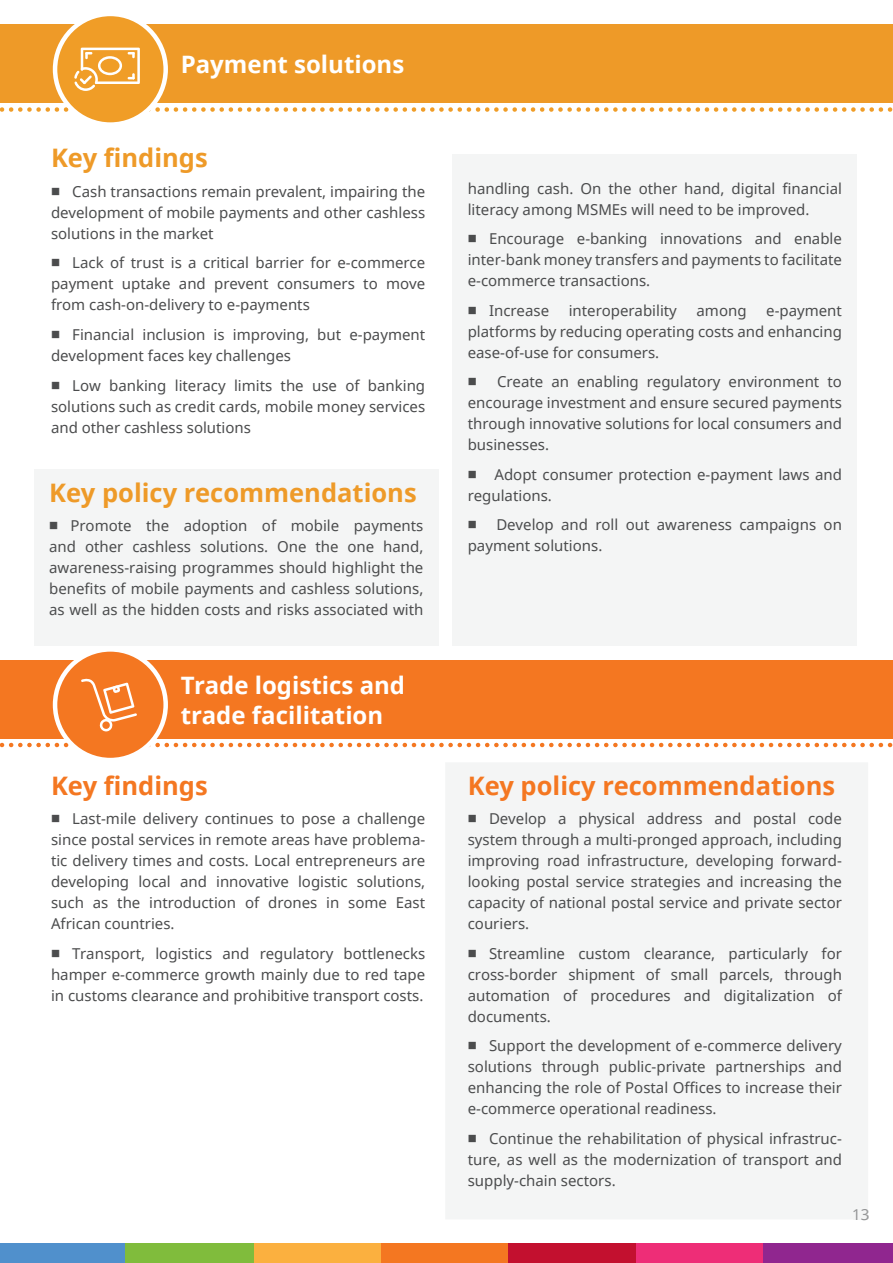
<style>
.page{position:relative;width:893px;height:1263px;background:#fff}
.page>*{position:absolute;margin:0;border:0;box-sizing:border-box;transform-origin:0 0}
.t1{font:700 25.5px "Noto Sans";color:#f47721}
.t2{font:700 25.5px "Noto Sans";color:#ee9a28}
.t3{font:700 24px/30px "Noto Sans";color:#fff}
.t4{font:15px/21px "Noto Sans";color:#4b4c4d;text-align:justify}
.t5{font:15px "Noto Sans";color:#7f8182}
</style>
<div class="page">
<div style="left:0;top:1244px;width:127px;height:19px;background:#5090cc"></div>
<div style="left:125px;top:1244px;width:130px;height:19px;background:#80bc3c"></div>
<div style="left:255px;top:1244px;width:127px;height:19px;background:#fbb03f"></div>
<div style="left:381px;top:1244px;width:128px;height:19px;background:#f47721"></div>
<div style="left:508px;top:1244px;width:128px;height:19px;background:#c3102f"></div>
<div style="left:636px;top:1244px;width:128px;height:19px;background:#ee2d77"></div>
<div style="left:763px;top:1244px;width:130px;height:19px;background:#90268f"></div>
<div style="left:446px;top:763px;width:422px;height:456px;background:#f4f5f5"></div>
<div style="left:853px;top:1209px;width:15px;height:10px;background:#f4f5f5"></div>
<div style="left:34px;top:469px;width:404px;height:176px;background:#f4f5f5"></div>
<div style="left:453px;top:154px;width:404px;height:491px;background:#f4f5f5"></div>
<svg style="left:0;top:743px;width:893px;height:4px"></svg>
<div style="left:0;top:660px;width:893px;height:78px;background:#f47721"></div>
<div style="left:55px;top:649px;width:111px;height:111px;background:#f47721;border-radius:50%"></div>
<div style="left:53px;top:647px;width:115px;height:115px;border:4px solid #fff;border-radius:50%"></div>
<svg style="left:81px;top:678px;width:56px;height:53px"></svg>
<svg style="left:0;top:107px;width:893px;height:5px"></svg>
<div style="left:0;top:24px;width:893px;height:79px;background:#ee9a28"></div>
<div style="left:55px;top:14px;width:111px;height:111px;background:#f09d27;border-radius:50%"></div>
<div style="left:53px;top:12px;width:115px;height:115px;border:4px solid #fff;border-radius:50%"></div>
<svg style="left:74px;top:48px;width:66px;height:43px"></svg>
<h2 class="t3" style="left:181px;top:49px;width:225px">Payment solutions</h2>
<h1 class="t2" style="left:51px;top:140px;width:158px">Key findings</h1>
<p class="t4" style="left:51px;top:181px;width:376px">■ Cash transactions remain prevalent, impairing the development of mobile payments and other cashless solutions in the market</p>
<p class="t4" style="left:51px;top:252px;width:376px">■ Lack of trust is a critical barrier for e-commerce payment uptake and prevent consumers to move from cash-on-delivery to e-payments</p>
<p class="t4" style="left:51px;top:324px;width:376px">■ Financial inclusion is improving, but e-payment development faces key challenges</p>
<p class="t4" style="left:51px;top:374px;width:376px">■ Low banking literacy limits the use of banking solutions such as credit cards, mobile money services and other cashless solutions</p>
<h1 class="t2" style="left:49px;top:475px;width:369px">Key policy recommendations</h1>
<p class="t4" style="left:49px;top:515px;width:376px">■ Promote the adoption of mobile payments and other cashless solutions. One the one hand, awareness-raising programmes should highlight the benefits of mobile payments and cashless solutions, as well as the hidden costs and risks associated with</p>
<h2 class="t3" style="left:181px;top:669px;width:226px">Trade logistics and trade facilitation</h2>
<h1 class="t1" style="left:51px;top:767px;width:158px">Key findings</h1>
<p class="t4" style="left:51px;top:808px;width:376px">■ Last-mile delivery continues to pose a challenge since postal services in remote areas have problema&shy;tic delivery times and costs. Local entrepreneurs are developing local and innovative logistic solutions, such as the introduction of drones in some East African countries.</p>
<p class="t4" style="left:51px;top:942px;width:376px">■ Transport, logistics and regulatory bottlenecks hamper e-commerce growth mainly due to red tape in customs clearance and prohibitive transport costs.</p>
<p class="t4" style="left:468px;top:177px;width:376px">handling cash. On the other hand, digital financial literacy among MSMEs will need to be improved.</p>
<p class="t4" style="left:468px;top:228px;width:376px">■ Encourage e-banking innovations and enable inter-bank money transfers and payments to facilitate e-commerce transactions.</p>
<p class="t4" style="left:468px;top:299px;width:83px">■ Increase</p>
<p class="t4" style="left:569px;top:299px;width:110px">interoperability</p>
<p class="t4" style="left:697px;top:299px;width:52px">among</p>
<p class="t4" style="left:468px;top:299px;width:376px;text-indent:298px">e-payment platforms by reducing operating costs and enhancing ease-of-use for consumers.</p>
<p class="t4" style="left:468px;top:371px;width:376px">■ Create an enabling regulatory environment to encourage investment and ensure secured payments through innovative solutions for local consumers and businesses.</p>
<p class="t4" style="left:468px;top:463px;width:376px">■ Adopt consumer protection e-payment laws and regulations.</p>
<p class="t4" style="left:468px;top:514px;width:376px">■ Develop and roll out awareness campaigns on payment solutions.</p>
<h1 class="t1" style="left:468px;top:767px;width:369px">Key policy recommendations</h1>
<p class="t4" style="left:468px;top:808px;width:376px">■ Develop a physical address and postal code system through a multi-pronged approach, including improving road infrastructure, developing forward&shy;looking postal service strategies and increasing the capacity of national postal service and private sector couriers.</p>
<p class="t4" style="left:468px;top:942px;width:376px">■ Streamline custom clearance, particularly for cross-border shipment of small parcels, through automation of procedures and digitalization of documents.</p>
<p class="t4" style="left:468px;top:1035px;width:376px">■ Support the development of e-commerce delivery solutions through public-private partnerships and enhancing the role of Postal Offices to increase their e-commerce operational readiness.</p>
<p class="t4" style="left:468px;top:1127px;width:376px">■ Continue the rehabilitation of physical infrastruc&shy;ture, as well as the modernization of transport and supply-chain sectors.</p>
<p class="t5" style="left:852px;top:1204px;width:19px">13</p>
</div>
